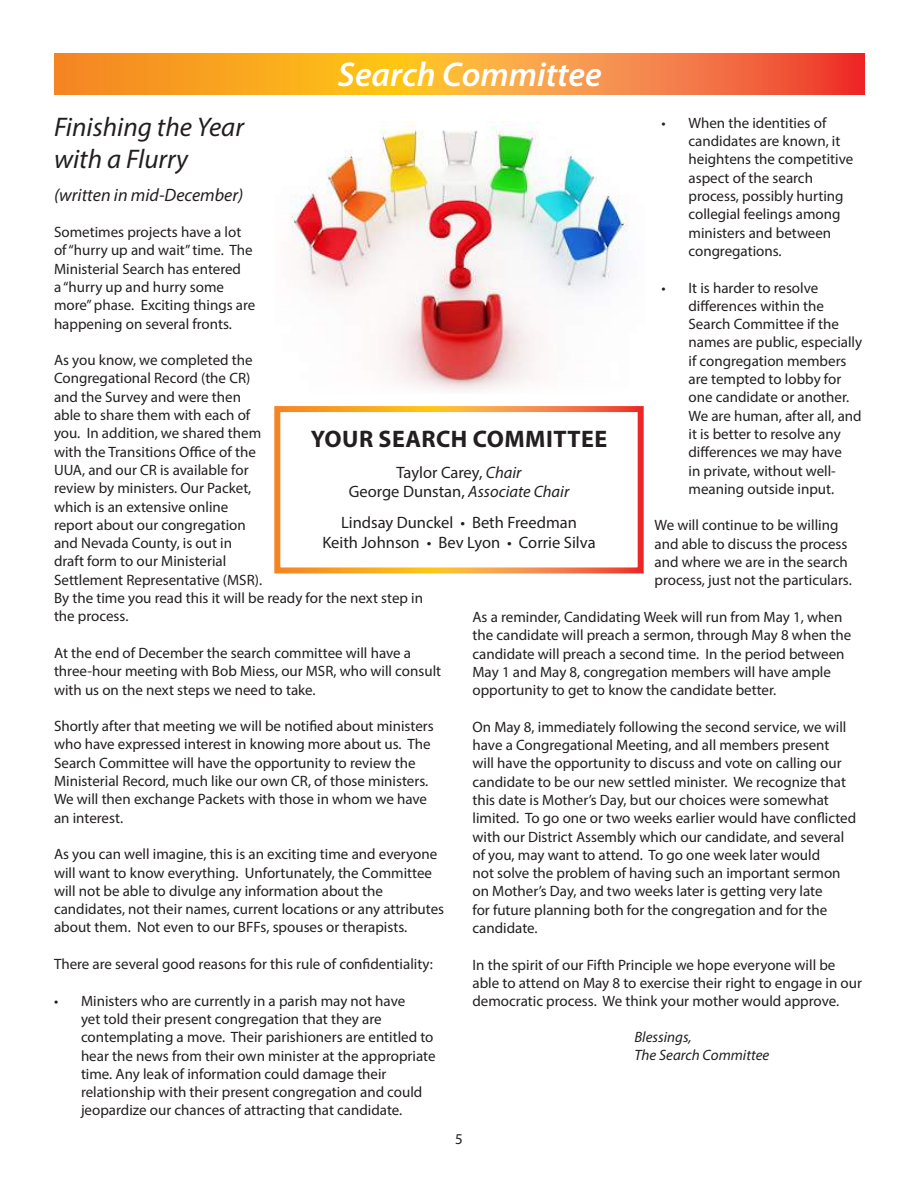
<style>
.page{position:relative;width:918px;height:1188px;background:#fff}
.page>*{position:absolute;margin:0;border:0;box-sizing:border-box;transform-origin:0 0}
.t1{font:italic 600 34.5px "Myriad Pro";color:#fff}
.t2{font:italic 27px/32.4px "Myriad Pro";color:#231f20}
.t3{font:700 24px "Myriad Pro";letter-spacing:.02em;color:#231f20}
.t4{font:italic 18px "Myriad Pro";color:#231f20}
.t5{font:16.5px/19.8px "Myriad Pro";color:#231f20;text-align:center}
.t6{font:15px/18.3px "Myriad Pro";color:#231f20}
.t7{font:italic 15px/18px "Myriad Pro";color:#231f20}
.s1{font-style:italic}
</style>
<div class="page">
<svg style="left:55px;top:54px;width:810px;height:41px;background:#f79230"></svg>
<img style="left:290px;top:121px;width:338px;height:270px">
<h1 class="t1" style="left:338px;top:52px;width:265px">Search Committee</h1>
<h2 class="t2" style="left:54px;top:110px;width:191px">Finishing the Year with a Flurry</h2>
<p class="t4" style="left:54px;top:184px;width:191px">(written in mid-December)</p>
<p class="t6" style="left:54px;top:223px;width:203px">Sometimes projects have a lot of “hurry up and wait” time. The<br>Ministerial Search has entered<br>a “hurry up and hurry some more” phase. Exciting things are happening on several fronts.</p>
<p class="t6" style="left:54px;top:351px;width:371px">As you know, we completed the<br>Congregational Record (the CR)<br>and the Survey and were then<br>able to share them with each of<br>you. In addition, we shared them<br>with the Transitions Office of the<br>UUA, and our CR is available for<br>review by ministers. Our Packet,<br>which is an extensive online<br>report about our congregation<br>and Nevada County, is out in<br>draft form to our Ministerial<br>Settlement Representative (MSR).<br>By the time you read this it will be ready for the next step in the process.</p>
<p class="t6" style="left:54px;top:644px;width:389px">At the end of December the search committee will have a three-hour meeting with Bob Miess, our MSR, who will consult with us on the next steps we need to take.</p>
<p class="t6" style="left:54px;top:717px;width:381px">Shortly after that meeting we will be notified about ministers who have expressed interest in knowing more about us. The Search Committee will have the opportunity to review the Ministerial Record, much like our own CR, of those ministers.<br>We will then exchange Packets with those in whom we have an interest.</p>
<p class="t6" style="left:54px;top:845px;width:392px">As you can well imagine, this is an exciting time and everyone will want to know everything. Unfortunately, the Committee will not be able to divulge any information about the candidates, not their names, current locations or any attributes about them. Not even to our BFFs, spouses or therapists.</p>
<p class="t6" style="left:54px;top:955px;width:381px">There are several good reasons for this rule of confidentiality:</p>
<p class="t6" style="left:81px;top:991px;width:356px;text-indent:-27px">• Ministers who are currently in a parish may not have<br>yet told their present congregation that they are contemplating a move. Their parishioners are entitled to hear the news from their own minister at the appropriate time. Any leak of information could damage their relationship with their present congregation and could jeopardize our chances of attracting that candidate.</p>
<p class="t6" style="left:688px;top:113px;width:166px;text-indent:-27px">• When the identities of candidates are known, it heightens the competitive aspect of the search process, possibly hurting collegial feelings among ministers and between congregations.</p>
<p class="t6" style="left:688px;top:278px;width:175px;text-indent:-27px">• It is harder to resolve differences within the<br>Search Committee if the names are public, especially if congregation members are tempted to lobby for one candidate or another.<br>We are human, after all, and it is better to resolve any differences we may have<br>in private, without well&shy;meaning outside input.</p>
<p class="t6" style="left:654px;top:516px;width:199px">We will continue to be willing and able to discuss the process and where we are in the search process, just not the particulars.</p>
<p class="t6" style="left:472px;top:608px;width:380px">As a reminder, Candidating Week will run from May 1, when the candidate will preach a sermon, through May 8 when the candidate will preach a second time. In the period between May 1 and May 8, congregation members will have ample opportunity to get to know the candidate better.</p>
<p class="t6" style="left:472px;top:717px;width:385px">On May 8, immediately following the second service, we will have a Congregational Meeting, and all members present<br>will have the opportunity to discuss and vote on calling our candidate to be our new settled minister. We recognize that this date is Mother’s Day, but our choices were somewhat limited. To go one or two weeks earlier would have conflicted with our District Assembly which our candidate, and several of you, may want to attend. To go one week later would<br>not solve the problem of having such an important sermon on Mother’s Day, and two weeks later is getting very late<br>for future planning both for the congregation and for the candidate.</p>
<p class="t6" style="left:472px;top:955px;width:391px">In the spirit of our Fifth Principle we hope everyone will be able to attend on May 8 to exercise their right to engage in our democratic process. We think your mother would approve.</p>
<p class="t7" style="left:634px;top:1028px;width:136px">Blessings,<br>The Search Committee</p>
<h3 class="t3" style="left:311px;top:423px;width:298px">YOUR SEARCH COMMITTEE</h3>
<p class="t5" style="left:349px;top:462px;width:222px">Taylor Carey, <span class="s1">Chair<br></span>George Dunstan, <span class="s1">Associate Chair</span></p>
<p class="t5" style="left:322px;top:512px;width:275px">Lindsay Dunckel • Beth Freedman<br>Keith Johnson • Bev Lyon • Corrie Silva</p>
<p class="t6" style="left:455px;top:1130px;width:9px">5</p>
</div>
